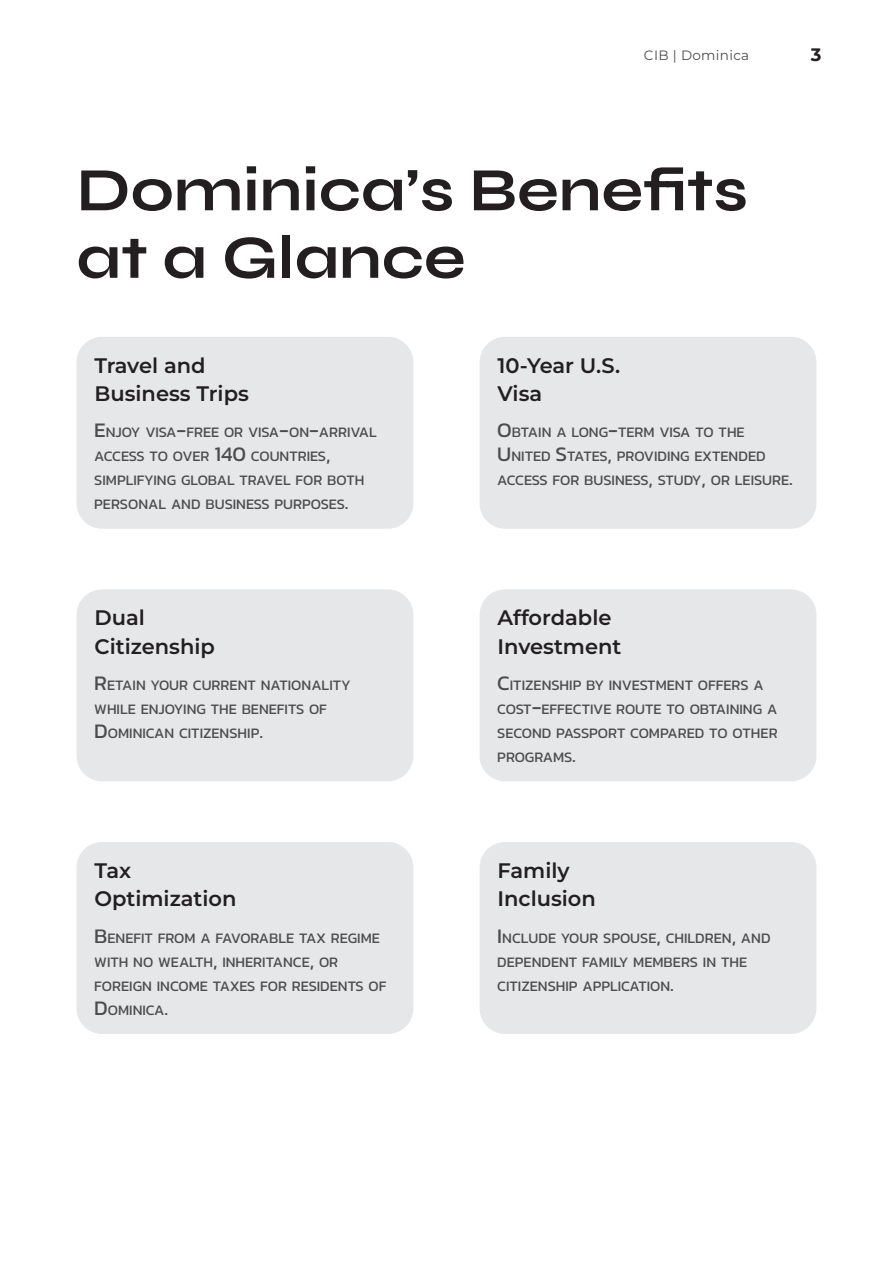
<style>
.page{position:relative;width:893px;height:1263px;background:#fff}
.page>*{position:absolute;margin:0;border:0;box-sizing:border-box;transform-origin:0 0}
.t1{font:700 61.5px/67.5px "Syne";color:#231f20}
.t2{font:600 21px/28.5px "Montserrat";color:#231f20}
.t3{font:700 18px "Montserrat";color:#231f20}
.t4{font:14.7px/24px "Kanit";color:#4b4c4d}
.t5{font:13.5px "Montserrat";letter-spacing:.025em;color:#4b4c4d}
.s1{font-size:21px}
</style>
<div class="page">
<div style="left:77px;top:337px;width:336px;height:192px;background:#e6e7e9;border-radius:26px"></div>
<div style="left:480px;top:337px;width:336px;height:192px;background:#e6e7e9;border-radius:26px"></div>
<div style="left:480px;top:589px;width:336px;height:192px;background:#e6e7e9;border-radius:26px"></div>
<div style="left:480px;top:842px;width:336px;height:192px;background:#e6e7e9;border-radius:26px"></div>
<div style="left:77px;top:589px;width:336px;height:192px;background:#e6e7e9;border-radius:26px"></div>
<div style="left:77px;top:842px;width:336px;height:192px;background:#e6e7e9;border-radius:26px"></div>
<p class="t5" style="left:644px;top:46px;width:107px">CIB | Dominica</p>
<p class="t3" style="left:811px;top:42px;width:12px">3</p>
<p class="t1" style="left:77px;top:155px;width:673px">Dominica’s Benefits at a Glance</p>
<p class="t2" style="left:94px;top:350px;width:156px">Travel and<br>Business Trips</p>
<p class="t2" style="left:497px;top:350px;width:124px">10-Year U.S.<br>Visa</p>
<p class="t4" style="left:94px;top:420px;width:284px"><span class="s1">E</span>NJOY VISA<span class="s1">-</span>FREE OR VISA<span class="s1">-</span>ON<span class="s1">-</span>ARRIVAL ACCESS TO OVER <span class="s1">140</span> COUNTRIES<span class="s1">, </span>SIMPLIFYING GLOBAL TRAVEL FOR BOTH PERSONAL AND BUSINESS PURPOSES<span class="s1">.</span></p>
<p class="t4" style="left:497px;top:420px;width:297px"><span class="s1">O</span>BTAIN A LONG<span class="s1">-</span>TERM VISA TO THE<br><span class="s1">U</span> NITED <span class="s1">S</span>TATES<span class="s1">,</span> PROVIDING EXTENDED<br>ACCESS FOR BUSINESS<span class="s1">,</span> STUDY<span class="s1">,</span> OR LEISURE<span class="s1">.</span></p>
<p class="t2" style="left:94px;top:603px;width:122px">Dual<br>Citizenship</p>
<p class="t4" style="left:94px;top:673px;width:258px"><span class="s1">R</span>ETAIN YOUR CURRENT NATIONALITY<br>WHILE ENJOYING THE BENEFITS OF<br><span class="s1">D</span>OMINICAN CITIZENSHIP<span class="s1">.</span></p>
<p class="t2" style="left:94px;top:855px;width:144px">Tax<br>Optimization</p>
<p class="t4" style="left:94px;top:925px;width:294px"><span class="s1">B</span>ENEFIT FROM A FAVORABLE TAX REGIME<br>WITH NO WEALTH<span class="s1">,</span> INHERITANCE<span class="s1">,</span> OR<br>FOREIGN INCOME TAXES FOR RESIDENTS OF<br><span class="s1">D</span>OMINICA<span class="s1">.</span></p>
<p class="t2" style="left:497px;top:603px;width:125px">Affordable<br>Investment</p>
<p class="t4" style="left:497px;top:673px;width:282px"><span class="s1">C</span>ITIZENSHIP BY INVESTMENT OFFERS A<br>COST<span class="s1">-</span>EFFECTIVE ROUTE TO OBTAINING A<br>SECOND PASSPORT COMPARED TO OTHER<br>PROGRAMS<span class="s1">.</span></p>
<p class="t2" style="left:497px;top:855px;width:100px">Family<br>Inclusion</p>
<p class="t4" style="left:497px;top:925px;width:273px"><span class="s1">I</span> NCLUDE YOUR SPOUSE<span class="s1">,</span> CHILDREN<span class="s1">,</span> AND<br>DEPENDENT FAMILY MEMBERS IN THE<br>CITIZENSHIP APPLICATION<span class="s1">.</span></p>
</div>
